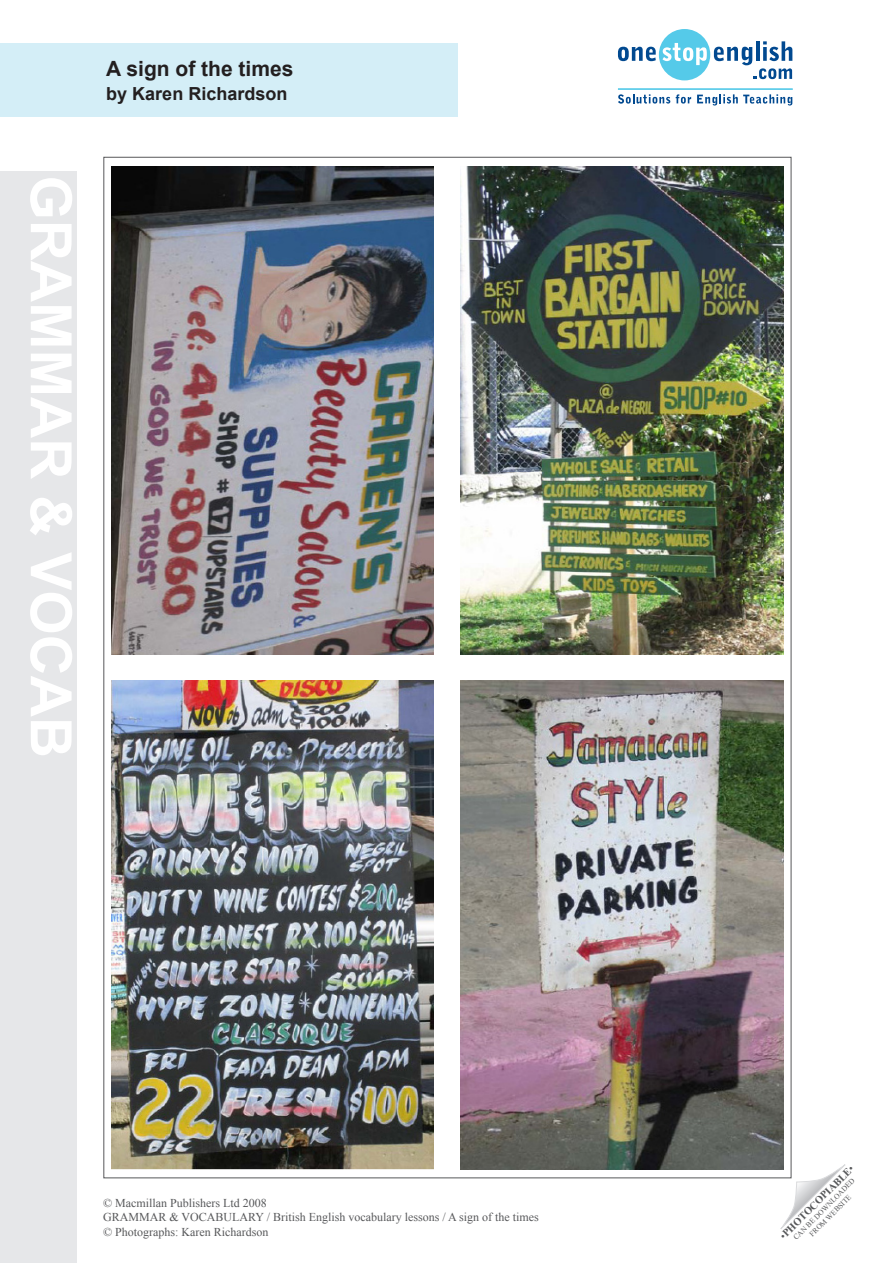
<style>
.page{position:relative;width:893px;height:1263px;background:#fff}
.page>*{position:absolute;margin:0;border:0;box-sizing:border-box;transform-origin:0 0}
.t1{font:700 57px "Arial";color:#fff}
.Title_in_blue_box{font:700 21px "Arial";color:#231f20}
.Author_in_blue_box{font:700 18px "Arial";color:#231f20}
.t2{font:12px "Times New Roman";color:#57585a}
.t3{font:700 10.5px "Times New Roman";color:#57585a}
.t4{font:7.5px "Times New Roman";color:#57585a}
.s1{font-weight:400}
</style>
<div class="page">
<svg style="left:618px;top:29px;width:174px;height:51px"></svg>
<svg style="left:618px;top:94px;width:52px;height:10px"></svg>
<svg style="left:676px;top:94px;width:15px;height:10px"></svg>
<svg style="left:697px;top:94px;width:95px;height:12px"></svg>
<hr style="left:618px;top:88px;width:175px;height:2px;background:#55cae9">
<svg style="left:780px;top:1164px;width:65px;height:65px"></svg>
<div style="left:0;top:44px;width:457px;height:73px;background:#d4eef7"></div>
<div style="left:0;top:171px;width:77px;height:1092px;background:#e6e7e9"></div>
<img style="left:112px;top:166px;width:322px;height:488px">
<img style="left:461px;top:166px;width:322px;height:488px">
<img style="left:461px;top:681px;width:322px;height:488px">
<img style="left:112px;top:681px;width:322px;height:488px">
<p class="t1" style="left:88px;top:175px;width:584px;rotate:90deg">grammar &amp; vocab</p>
<p class="Title_in_blue_box" style="left:106px;top:55px;width:189px">A sign of the times</p>
<p class="Author_in_blue_box" style="left:106px;top:82px;width:183px">by Karen Richardson</p>
<p class="t2" style="left:103px;top:1195px;width:165px">© Macmillan Publishers Ltd 2008</p>
<p class="t2" style="left:103px;top:1209px;width:437px">GRAMMAR &amp; VOCABULARY / British English vocabulary lessons / A sign of the times</p>
<p class="t2" style="left:103px;top:1223px;width:167px">© Photographs: Karen Richardson</p>
<p class="t3" style="left:777px;top:1232px;width:101px;rotate:-45deg"><span class="s1">•</span>PHOTOCOPIABLE<span class="s1">•</span></p>
<p class="t4" style="left:791px;top:1235px;width:85px;rotate:-45deg">CAN BE DOWNLOADED</p>
<p class="t4" style="left:807px;top:1231px;width:57px;rotate:-45deg">FROM WEBSITE</p>
</div>
